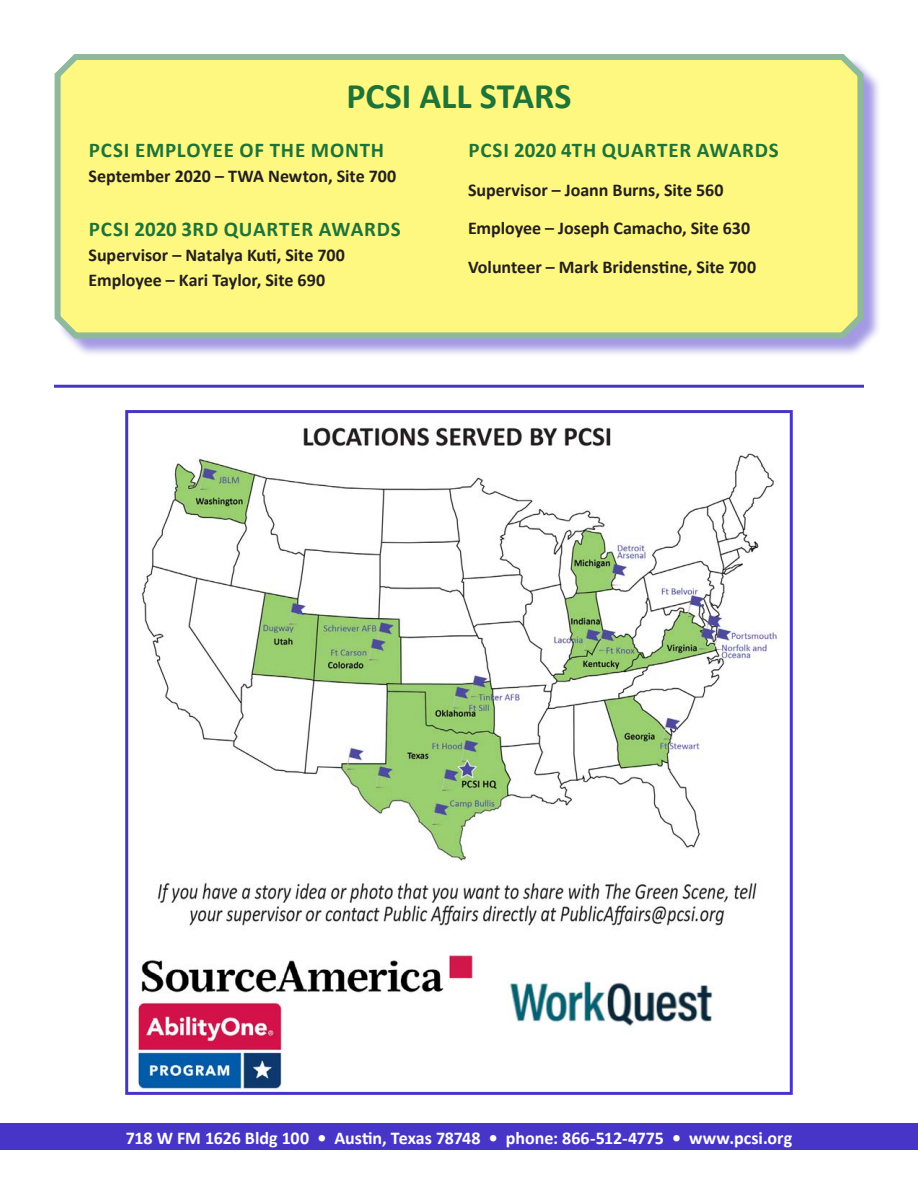
<style>
.page{position:relative;width:918px;height:1188px;background:#fff}
.page>*{position:absolute;margin:0;border:0;box-sizing:border-box;transform-origin:0 0}
.t1{font:700 36px "Calibri";color:#1e7338}
.t2{font:700 21px "Calibri";letter-spacing:.035em;color:#1e7338}
.t3{font:700 18px "Calibri";color:#231f20}
.t4{font:700 18px "Calibri";color:#fff}
</style>
<div class="page">
<div style="left:0;top:1124px;width:918px;height:26px;background:#4735c7"></div>
<img style="left:137px;top:427px;width:640px;height:664px">
<div style="left:125px;top:410px;width:668px;height:685px;border:3px solid #4735c7"></div>
<hr style="left:54px;top:385px;width:810px;height:3px;background:#4735c7">
<svg style="left:70px;top:70px;width:809px;height:284px;background:#c6c1ed"></svg>
<svg style="left:54px;top:54px;width:812px;height:287px;background:#f6f388"></svg>
<p class="t1" style="left:347px;top:73px;width:226px">PCSI ALL STARS</p>
<p class="t2" style="left:89px;top:137px;width:297px">PCSI EMPLOYEE OF THE MONTH</p>
<p class="t3" style="left:89px;top:165px;width:309px">September 2020 – TWA Newton, Site 700</p>
<p class="t2" style="left:89px;top:216px;width:313px">PCSI 2020 3RD QUARTER AWARDS</p>
<p class="t3" style="left:89px;top:244px;width:258px">Supervisor – Natalya Kuti, Site 700</p>
<p class="t3" style="left:89px;top:269px;width:238px">Employee – Kari Taylor, Site 690</p>
<p class="t2" style="left:468px;top:137px;width:312px">PCSI 2020 4TH QUARTER AWARDS</p>
<p class="t3" style="left:468px;top:178px;width:257px">Supervisor – Joann Burns, Site 560</p>
<p class="t3" style="left:468px;top:217px;width:284px">Employee – Joseph Camacho, Site 630</p>
<p class="t3" style="left:468px;top:255px;width:290px">Volunteer – Mark Bridenstine, Site 700</p>
<p class="t4" style="left:126px;top:1126px;width:668px">718 W FM 1626 Bldg 100 • Austin, Texas 78748 • phone: 866-512-4775 • www.pcsi.org</p>
</div>
